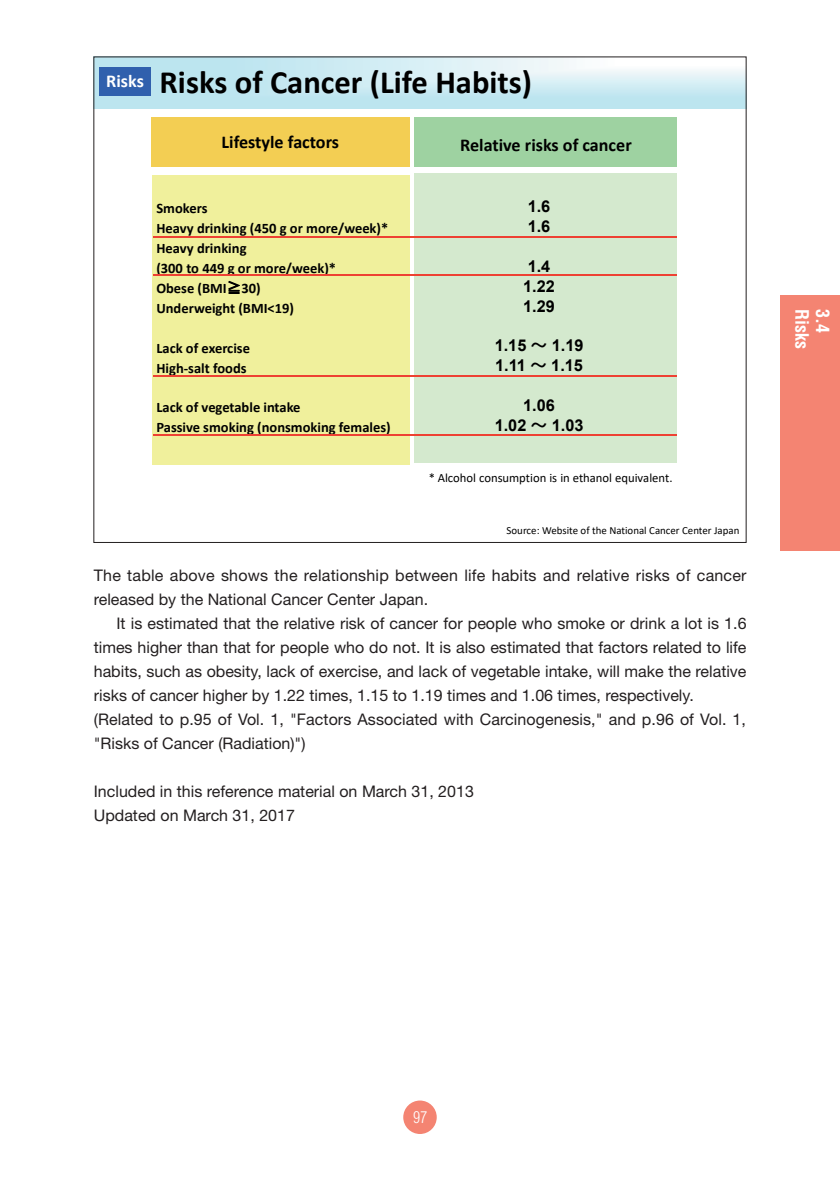
<style>
.page{position:relative;width:840px;height:1191px;background:#fff}
.page>*{position:absolute;margin:0;border:0;box-sizing:border-box;transform-origin:0 0}
.t1{font:700 32.6px "Calibri";color:#000}
.t2{font:700 18px "Calibri";color:#000}
.t3{font:700 condensed 18px "Helvetica";color:#fff}
.t4{font:700 18px "Calibri";color:#fff}
.t5{font:700 16.2px/19.8px "Arial";color:#000}
.t6{font:16px/24px "Helvetica Neue";color:#231f20}
.t7{font:300 condensed 16px "Helvetica";color:#fff}
.t8{font:700 14.4px/20px "Calibri";color:#000}
.t9{font:12.6px "Calibri";color:#000}
.t10{font:10.8px "Calibri";color:#000}
.s1{font-family:"MS Gothic";font-weight:400}
.s2{font-family:"Meiryo"}
</style>
<div class="page">
<div style="left:403px;top:1100px;width:33px;height:34px;background:#f48472;border-radius:50%"></div>
<div style="left:780px;top:295px;width:59px;height:255px;background:#f48472"></div>
<div style="left:151px;top:117px;width:258px;height:50px;background:#f3ce53"></div>
<div style="left:152px;top:175px;width:257px;height:290px;background:#f0f09c"></div>
<svg style="left:228px;top:281px;width:12px;height:13px"></svg>
<div style="left:414px;top:173px;width:262px;height:290px;background:#d4e9ce"></div>
<div style="left:414px;top:117px;width:262px;height:50px;background:#9ed2a1"></div>
<hr style="left:153px;top:236px;width:523px;height:2px;background:#ee4133">
<hr style="left:153px;top:274px;width:523px;height:1px;background:#ee4133">
<hr style="left:153px;top:375px;width:523px;height:2px;background:#ee4133">
<hr style="left:153px;top:434px;width:523px;height:1px;background:#ee4133">
<div style="left:99px;top:67px;width:52px;height:29px;background:#3060ad"></div>
<p class="t4" style="left:106px;top:69px;width:39px">Risks</p>
<p class="t1" style="left:159px;top:59px;width:374px">Risks of Cancer (Life Habits)</p>
<p class="t2" style="left:221px;top:129px;width:119px">Lifestyle factors</p>
<p class="t2" style="left:460px;top:133px;width:173px">Relative risks of cancer</p>
<p class="t8" style="left:156px;top:198px;width:233px">Smokers<br>Heavy drinking (450 g or more/week)*<br>Heavy drinking<br>(300 to 449 g or more/week)*<br>Obese (BMI<span class="s1">≧</span>30)<br>Underweight (BMI&lt;19)</p>
<p class="t8" style="left:156px;top:338px;width:95px">Lack of exercise<br>High‐salt foods</p>
<p class="t8" style="left:156px;top:397px;width:236px">Lack of vegetable intake<br>Passive smoking (nonsmoking females)</p>
<p class="t5" style="left:527px;top:197px;width:24px">1.6<br>1.6</p>
<p class="t5" style="left:523px;top:256px;width:33px">1.4<br>1.22<br>1.29</p>
<p class="t5" style="left:494px;top:336px;width:90px">1.15 <span class="s2">〜</span> 1.19<br>1.11 <span class="s2">〜</span> 1.15</p>
<p class="t5" style="left:494px;top:396px;width:90px;text-align:center">1.06<br>1.02 <span class="s2">〜</span> 1.03</p>
<p class="t9" style="left:428px;top:469px;width:245px">* Alcohol consumption is in ethanol equivalent.</p>
<p class="t10" style="left:506px;top:523px;width:234px">Source: Website of the National Cancer Center Japan</p>
<p class="t6" style="left:94px;top:563px;width:654px">The table above shows the relationship between life habits and relative risks of cancer released by the National Cancer Center Japan.</p>
<p class="t6" style="left:94px;top:611px;width:654px;text-align:justify;text-indent:23px">It is estimated that the relative risk of cancer for people who smoke or drink a lot is 1.6 times higher than that for people who do not. It is also estimated that factors related to life habits, such as obesity, lack of exercise, and lack of vegetable intake, will make the relative risks of cancer higher by 1.22 times, 1.15 to 1.19 times and 1.06 times, respectively.</p>
<p class="t6" style="left:94px;top:707px;width:653px">(Related to p.95 of Vol. 1, "Factors Associated with Carcinogenesis," and p.96 of Vol. 1, "Risks of Cancer (Radiation)")</p>
<p class="t6" style="left:94px;top:779px;width:381px">Included in this reference material on March 31, 2013</p>
<p class="t6" style="left:94px;top:803px;width:202px">Updated on March 31, 2017</p>
<p class="t3" style="left:812px;top:309px;width:41px;rotate:90deg">Risks</p>
<p class="t3" style="left:833px;top:309px;width:25px;rotate:90deg">3.4</p>
<p class="t7" style="left:413px;top:1107px;width:16px">97</p>
</div>
